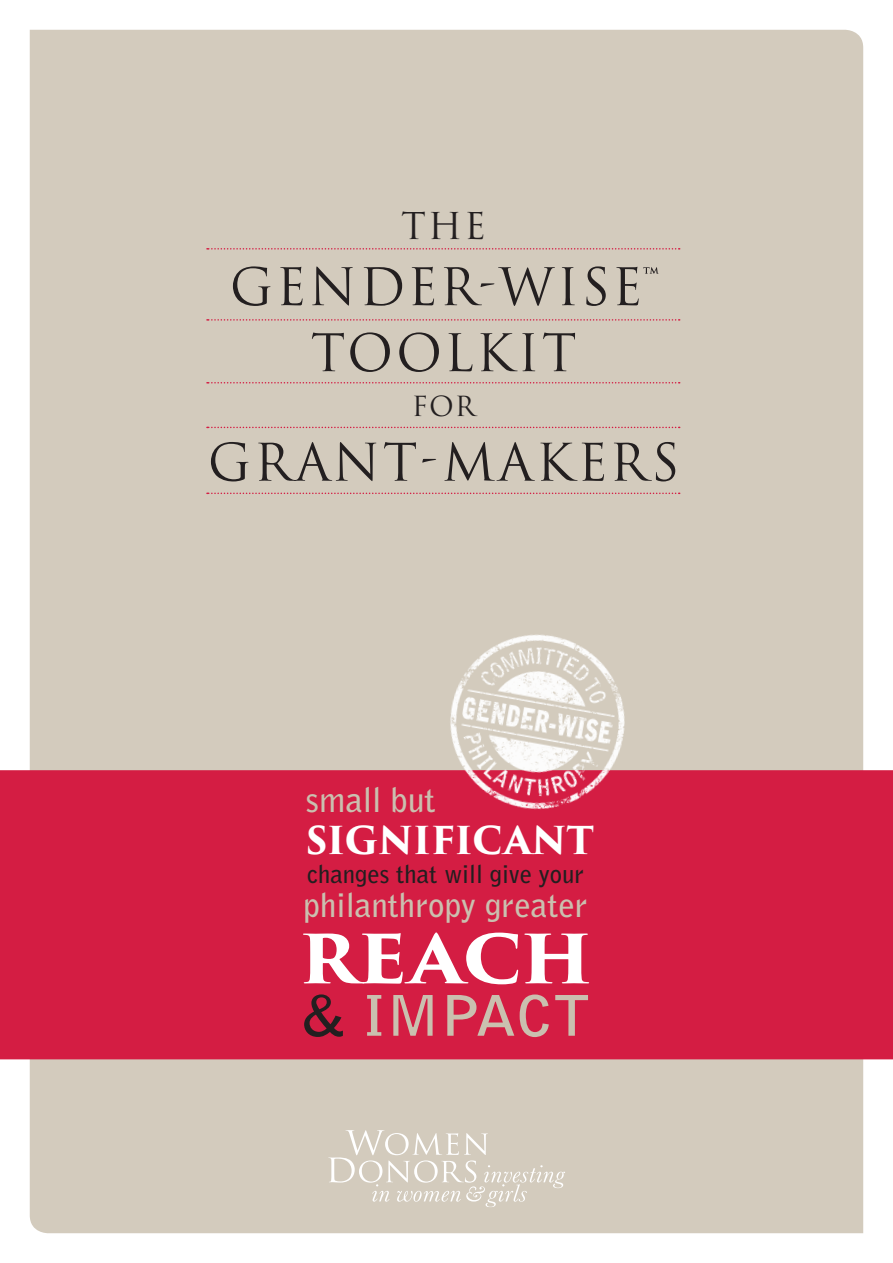
<style>
.page{position:relative;width:893px;height:1263px;background:#fff}
.page>*{position:absolute;margin:0;border:0;box-sizing:border-box;transform-origin:0 0}
.t1{font:700 66px "Trajan Pro 3";letter-spacing:-.015em;color:#fff;scale:1.11 1}
.t2{font:700 55.5px "Bell Gothic Std";letter-spacing:-.01em;color:#cac0af;scale:1.11 1}
.t3{font:50.4px/66px "Trajan Pro 3";letter-spacing:.05em;color:#231f20;text-align:center}
.t4{font:700 37.5px "Trajan Pro 3";letter-spacing:-.005em;color:#fff}
.t5{font:36px "Trajan Pro 3";color:#231f20}
.t6{font:700 33.75px "Bell Gothic Std";color:#cac0af}
.t7{font:700 33px "Bell Gothic Std";color:#cac0af}
.t8{font:27px "Trajan Pro 3";color:#231f20}
.t9{font:700 24.75px "Bell Gothic Std";color:#231f20}
.s1{color:#231f20}
</style>
<div class="page">
<div style="left:30px;top:30px;width:833px;height:1203px;background:#d3cbbd"></div>
<svg style="left:315px;top:1116px;width:268px;height:104px;background:#d6cfc2"></svg>
<div style="left:0;top:770px;width:893px;height:289px;background:#d41d43"></div>
<svg style="left:207px;top:319px;width:473px;height:2px"></svg>
<svg style="left:207px;top:493px;width:473px;height:1px"></svg>
<svg style="left:207px;top:427px;width:473px;height:1px"></svg>
<svg style="left:207px;top:382px;width:473px;height:1px"></svg>
<svg style="left:207px;top:248px;width:473px;height:2px"></svg>
<img style="left:428px;top:618px;width:221px;height:213px">
<p class="t5" style="left:401px;top:201px;width:86px">THE</p>
<p class="t3" style="left:230px;top:256px;width:429px">GENDER-WISE™<br>TOOLKIT</p>
<p class="t8" style="left:412px;top:388px;width:65px">FOR</p>
<p class="t3" style="left:208px;top:432px;width:473px">GRANT-MAKERS</p>
<p class="t6" style="left:306px;top:779px;width:131px">small but</p>
<p class="t4" style="left:306px;top:813px;width:289px">SIGNIFICANT</p>
<p class="t9" style="left:307px;top:859px;width:279px">changes that will give your</p>
<p class="t7" style="left:304px;top:885px;width:286px">philanthropy greater</p>
<h1 class="t1" style="left:299px;top:910px;width:266px">REACH</h1>
<p class="t2" style="left:301px;top:982px;width:262px"><span class="s1">&amp;</span> IMPACT</p>
</div>
